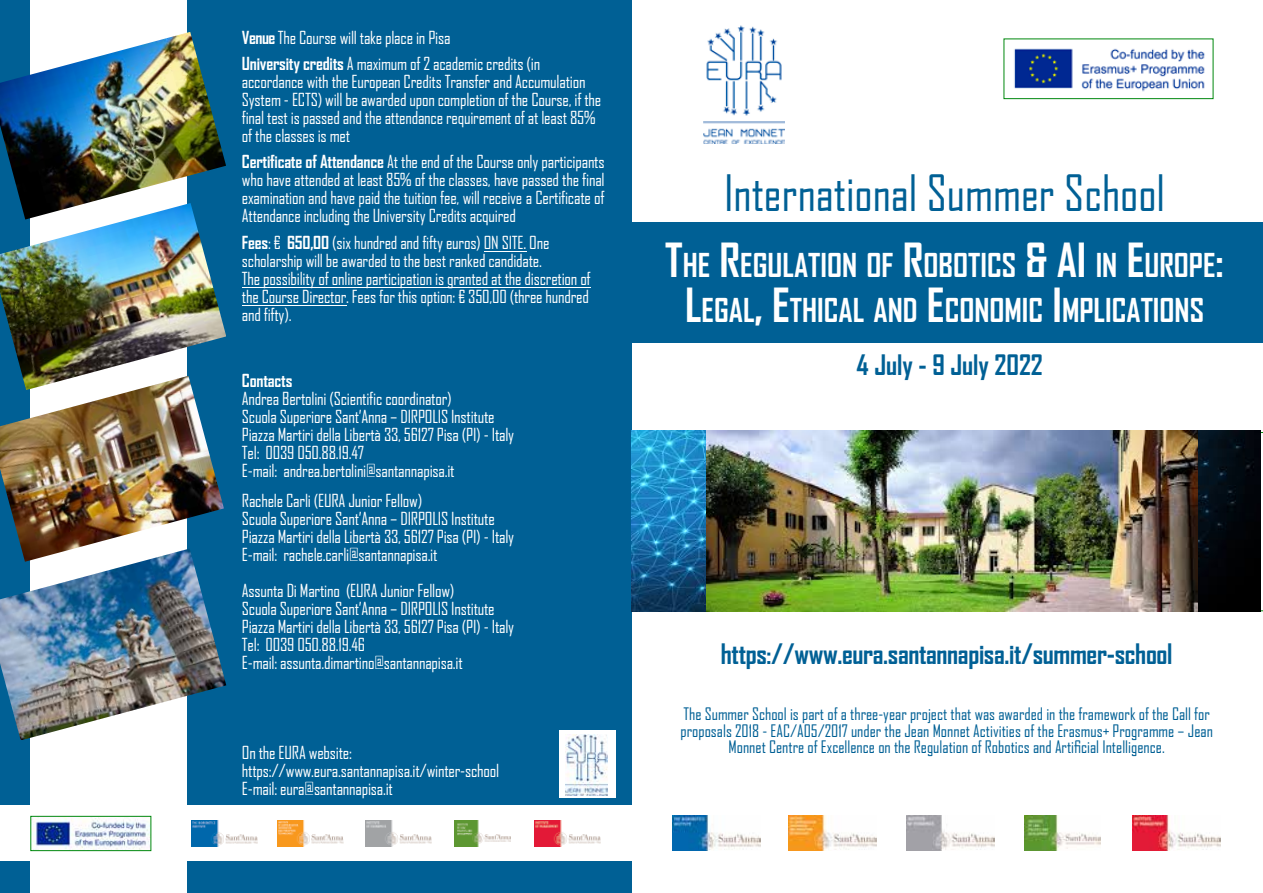
<style>
.page{position:relative;width:1263px;height:893px;background:#fff}
.page>*{position:absolute;margin:0;border:0;box-sizing:border-box;transform-origin:0 0}
.t1{font:48px "Agency FB";color:#006095}
.t2{font:700 31.5px/44.7px "Agency FB";color:#fff;text-align:center}
.t3{font:700 27px "Agency FB";letter-spacing:-.015em;color:#006095}
.t4{font:17.25px/18px "Agency FB";letter-spacing:-.015em;color:#fff}
.t5{font:17.25px/18px "Agency FB";letter-spacing:-.015em;color:#fff}
.t6{font:700 17.25px "Agency FB";letter-spacing:-.015em;color:#fff}
.t7{font:16.5px/16.5px "Agency FB";color:#006095;text-align:center}
.s1{font-weight:700}
.s2{font-style:inherit}
.s3{font-size:45px}
</style>
<div class="page">
<div style="left:627px;top:222px;width:636px;height:120px;background:#006095"></div>
<div style="left:0;top:0;width:631px;height:893px;background:#006095"></div>
<hr style="left:242px;top:305px;width:104px;height:1px;background:#fff">
<hr style="left:242px;top:287px;width:349px;height:1px;background:#fff">
<hr style="left:484px;top:251px;width:42px;height:1px;background:#fff">
<div style="left:30px;top:0;width:157px;height:893px;background:#fff"></div>
<img style="left:0;top:562px;width:226px;height:178px">
<img style="left:0;top:220px;width:226px;height:156px">
<img style="left:0;top:32px;width:226px;height:188px">
<img style="left:0;top:376px;width:224px;height:186px">
<img style="left:1014px;top:48px;width:191px;height:44px">
<div style="left:1003px;top:39px;width:210px;height:60px;border:1px solid #00880e"></div>
<div style="left:0;top:806px;width:637px;height:55px;background:#fff"></div>
<img style="left:32px;top:818px;width:117px;height:31px">
<div style="left:30px;top:816px;width:121px;height:35px;border:1px solid #00880e"></div>
<img style="left:704px;top:26px;width:81px;height:118px">
<div style="left:559px;top:731px;width:56px;height:67px;background:#fff"></div>
<img style="left:566px;top:734px;width:42px;height:61px">
<img style="left:673px;top:815px;width:88px;height:35px">
<img style="left:789px;top:815px;width:88px;height:35px">
<img style="left:906px;top:815px;width:88px;height:35px">
<img style="left:1025px;top:815px;width:75px;height:35px">
<img style="left:1132px;top:815px;width:88px;height:35px">
<img style="left:191px;top:821px;width:66px;height:26px">
<img style="left:278px;top:821px;width:66px;height:26px">
<img style="left:366px;top:821px;width:65px;height:26px">
<img style="left:454px;top:821px;width:56px;height:26px">
<img style="left:535px;top:821px;width:65px;height:26px">
<img style="left:632px;top:431px;width:75px;height:180px">
<img style="left:899px;top:431px;width:361px;height:181px">
<img style="left:707px;top:431px;width:491px;height:180px">
<p class="t4" style="left:242px;top:23px;width:300px;line-height:26.5px"><span class="s1">Venue</span> The Course will take place in Pisa<br><span class="s1">University credits</span> A maximum of 2 academic credits (in</p>
<p class="t4" style="left:242px;top:72px;width:361px">accordance with the European Credits Transfer and Accumulation System - ECTS) will be awarded upon completion of the Course, if the final test is passed and the attendance requirement of at least 85% of the classes is met</p>
<p class="t4" style="left:242px;top:153px;width:364px;text-align:justify"><span class="s1">Certificate of Attendance</span> At the end of the Course only participants who have attended at least 85% of the classes, have passed the final examination and have paid the tuition fee, will receive a Certificate of Attendance including the University Credits acquired</p>
<p class="t5" style="left:242px;top:233px;width:350px"><span class="s1">Fees</span>: <span class="s2">€</span> <span class="s1">650,00</span> <span class="s2">(</span>six <span class="s2">hundred and fifty euros)</span> ON SITE. <span class="s2">One scholarship will be awarded to the best ranked candidate</span>.<br>The possibility of online participation is granted at the discretion of the Course Director. Fees for this option: € 350,00 (three hundred and fifty).</p>
<p class="t6" style="left:242px;top:369px;width:52px">Contacts</p>
<p class="t4" style="left:242px;top:389px;width:274px">Andrea Bertolini (Scientific coordinator)<br>Scuola Superiore Sant’Anna – DIRPOLIS Institute Piazza Martiri della Libertà 33, 56127 Pisa (PI) - Italy Tel: 0039 050.88.19.47<br>E-mail: andrea.bertolini@santannapisa.it</p>
<p class="t4" style="left:242px;top:492px;width:274px">Rachele Carli (EURA Junior Fellow)<br>Scuola Superiore Sant’Anna – DIRPOLIS Institute Piazza Martiri della Libertà 33, 56127 Pisa (PI) - Italy E-mail: rachele.carli@santannapisa.it</p>
<p class="t4" style="left:242px;top:582px;width:274px"><span class="s2">Assunta Di Martino</span> (EURA Junior Fellow)<br>Scuola Superiore Sant’Anna – DIRPOLIS Institute Piazza Martiri della Libertà 33, 56127 Pisa (PI) - Italy Tel: 0039 050.88.19.46<br>E-mail: assunta.dimartino@santannapisa.it</p>
<p class="t4" style="left:242px;top:744px;width:259px">On the EURA website: https://www.eura.santannapisa.it/winter-school<br>E-mail: eura@santannapisa.it</p>
<h1 class="t1" style="left:724px;top:164px;width:443px">International Summer School</h1>
<h2 class="t2" style="left:665px;top:242px;width:560px"><span class="s3">T</span>HE <span class="s3">R</span>EGULATION OF <span class="s3">R</span>OBOTICS <span class="s3">&amp; AI</span> IN <span class="s3">E</span>UROPE<span class="s3">:<br>L</span>EGAL<span class="s3">, E</span>THICAL AND <span class="s3">E</span>CONOMIC <span class="s3">I</span>MPLICATIONS</h2>
<h3 class="t3" style="left:856px;top:348px;width:188px">4 July - 9 July 2022</h3>
<h3 class="t3" style="left:721px;top:637px;width:453px">https://www.eura.santannapisa.it/<span class="s2">summer-school</span></h3>
<p class="t7" style="left:680px;top:705px;width:534px">The Summer School is part of a three-year project that was awarded in the framework of the Call for proposals 2018 - EAC/A05/2017 under the Jean Monnet Activities of the Erasmus+ Programme – Jean<br>Monnet Centre of Excellence on the Regulation of Robotics and Artificial Intelligence.</p>
</div>
